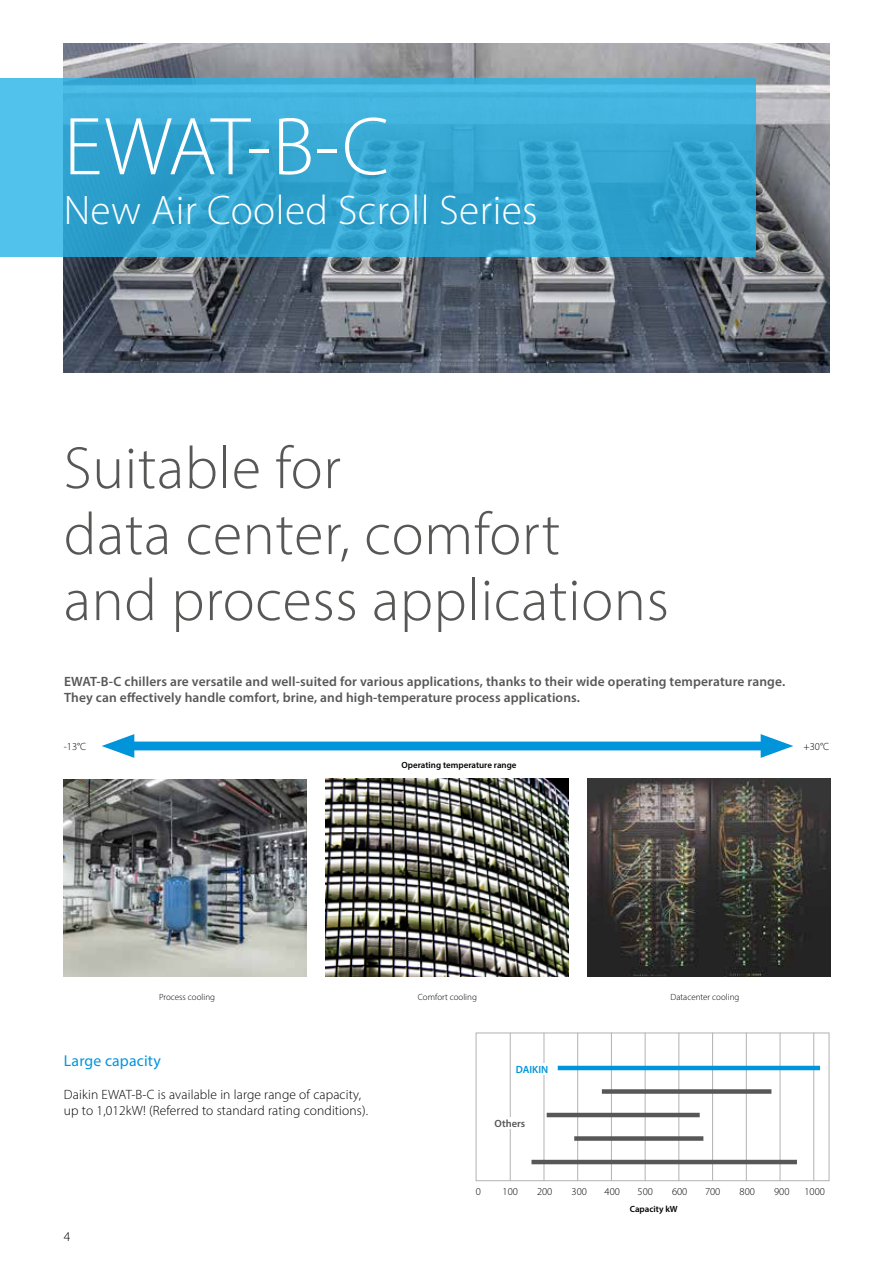
<style>
.page{position:relative;width:893px;height:1263px;background:#fff}
.page>*{position:absolute;margin:0;border:0;box-sizing:border-box;transform-origin:0 0}
.t1{font:300 82.95px "Myriad Pro";color:#fff}
.t2{font:300 60px/66px "Myriad Pro";letter-spacing:.01em;color:#575756}
.t3{font:300 41.4px "Myriad Pro";letter-spacing:.01em;color:#fff}
.t4{font:15.75px "Myriad Pro";letter-spacing:.01em;color:#0095db}
.t5{font:600 13.5px/16.5px "Myriad Pro";letter-spacing:.01em;color:#575756}
.t6{font:300 13.5px/16.5px "Myriad Pro";letter-spacing:.01em;color:#000}
.t7{font:300 10.5px "Myriad Pro";color:#000}
.t8{font:600 10.5px "Myriad Pro";color:#0095db}
.t9{font:600 10.5px "Myriad Pro";color:#575756}
.t10{font:300 9px "Myriad Pro";color:#000}
.t11{font:600 9px "Myriad Pro";color:#000}
</style>
<div class="page">
<img style="left:64px;top:43px;width:765px;height:330px">
<svg style="left:0;top:78px;width:756px;height:178px"></svg>
<img style="left:64px;top:779px;width:242px;height:198px">
<img style="left:326px;top:779px;width:242px;height:198px">
<img style="left:588px;top:779px;width:242px;height:198px">
<div style="left:476px;top:1033px;width:353px;height:148px;border:1px solid #b3b2b2"></div>
<hr style="left:510px;top:1033px;width:1px;height:148px;background:#b3b2b2">
<hr style="left:544px;top:1033px;width:1px;height:148px;background:#b3b2b2">
<hr style="left:577px;top:1033px;width:1px;height:148px;background:#b3b2b2">
<hr style="left:611px;top:1033px;width:1px;height:148px;background:#b3b2b2">
<hr style="left:645px;top:1033px;width:1px;height:148px;background:#b3b2b2">
<hr style="left:678px;top:1033px;width:1px;height:148px;background:#b3b2b2">
<hr style="left:712px;top:1033px;width:1px;height:148px;background:#b3b2b2">
<hr style="left:746px;top:1033px;width:1px;height:148px;background:#b3b2b2">
<hr style="left:813px;top:1033px;width:1px;height:148px;background:#b3b2b2">
<hr style="left:780px;top:1033px;width:1px;height:148px;background:#b3b2b2">
<div style="left:516px;top:1063px;width:37px;height:12px;background:#fff"></div>
<div style="left:494px;top:1118px;width:37px;height:11px;background:#fff"></div>
<hr style="left:558px;top:1066px;width:262px;height:4px;background:#0095db">
<div style="left:602px;top:1089px;width:169px;height:5px;background:#575756"></div>
<hr style="left:531px;top:1160px;width:266px;height:4px;background:#575756">
<hr style="left:547px;top:1113px;width:153px;height:4px;background:#575756">
<div style="left:574px;top:1136px;width:129px;height:5px;background:#575756"></div>
<div style="left:121px;top:741px;width:653px;height:9px;background:#0095db"></div>
<svg style="left:102px;top:734px;width:32px;height:24px"></svg>
<svg style="left:761px;top:734px;width:32px;height:24px"></svg>
<h1 class="t1" style="left:64px;top:97px;width:327px">EWAT-B-C</h1>
<h3 class="t3" style="left:64px;top:185px;width:476px">New Air Cooled Scroll Series</h3>
<h2 class="t2" style="left:64px;top:434px;width:607px">Suitable for<br>data center, comfort<br>and process applications</h2>
<p class="t5" style="left:64px;top:673px;width:723px">EWAT-B-C chillers are versatile and well-suited for various applications, thanks to their wide operating temperature range.<br>They can effectively handle comfort, brine, and high-temperature process applications.</p>
<p class="t7" style="left:64px;top:740px;width:24px">-13°C</p>
<p class="t7" style="left:804px;top:740px;width:27px">+30°C</p>
<p class="t11" style="left:401px;top:759px;width:117px">Operating temperature range</p>
<p class="t10" style="left:159px;top:991px;width:57px">Process cooling</p>
<p class="t10" style="left:418px;top:991px;width:60px">Comfort cooling</p>
<p class="t10" style="left:671px;top:991px;width:70px">Datacenter cooling</p>
<p class="t4" style="left:64px;top:1051px;width:98px">Large capacity</p>
<p class="t6" style="left:64px;top:1086px;width:306px">Daikin EWAT-B-C is available in large range of capacity, up to 1,012kW! (Referred to standard rating conditions).</p>
<p class="t6" style="left:64px;top:1228px;width:8px">4</p>
<p class="t8" style="left:516px;top:1063px;width:34px">DAIKIN</p>
<p class="t9" style="left:494px;top:1117px;width:32px">Others</p>
<p class="t7" style="left:476px;top:1185px;width:7px">0</p>
<p class="t7" style="left:503px;top:1185px;width:17px">100</p>
<p class="t7" style="left:537px;top:1185px;width:17px">200</p>
<p class="t7" style="left:572px;top:1185px;width:17px">300</p>
<p class="t7" style="left:605px;top:1185px;width:17px">400</p>
<p class="t7" style="left:638px;top:1185px;width:17px">500</p>
<p class="t7" style="left:672px;top:1185px;width:17px">600</p>
<p class="t7" style="left:705px;top:1185px;width:17px">700</p>
<p class="t7" style="left:740px;top:1185px;width:17px">800</p>
<p class="t7" style="left:774px;top:1185px;width:17px">900</p>
<p class="t7" style="left:804px;top:1185px;width:22px">1000</p>
<p class="t11" style="left:630px;top:1203px;width:49px">Capacity kW</p>
</div>
